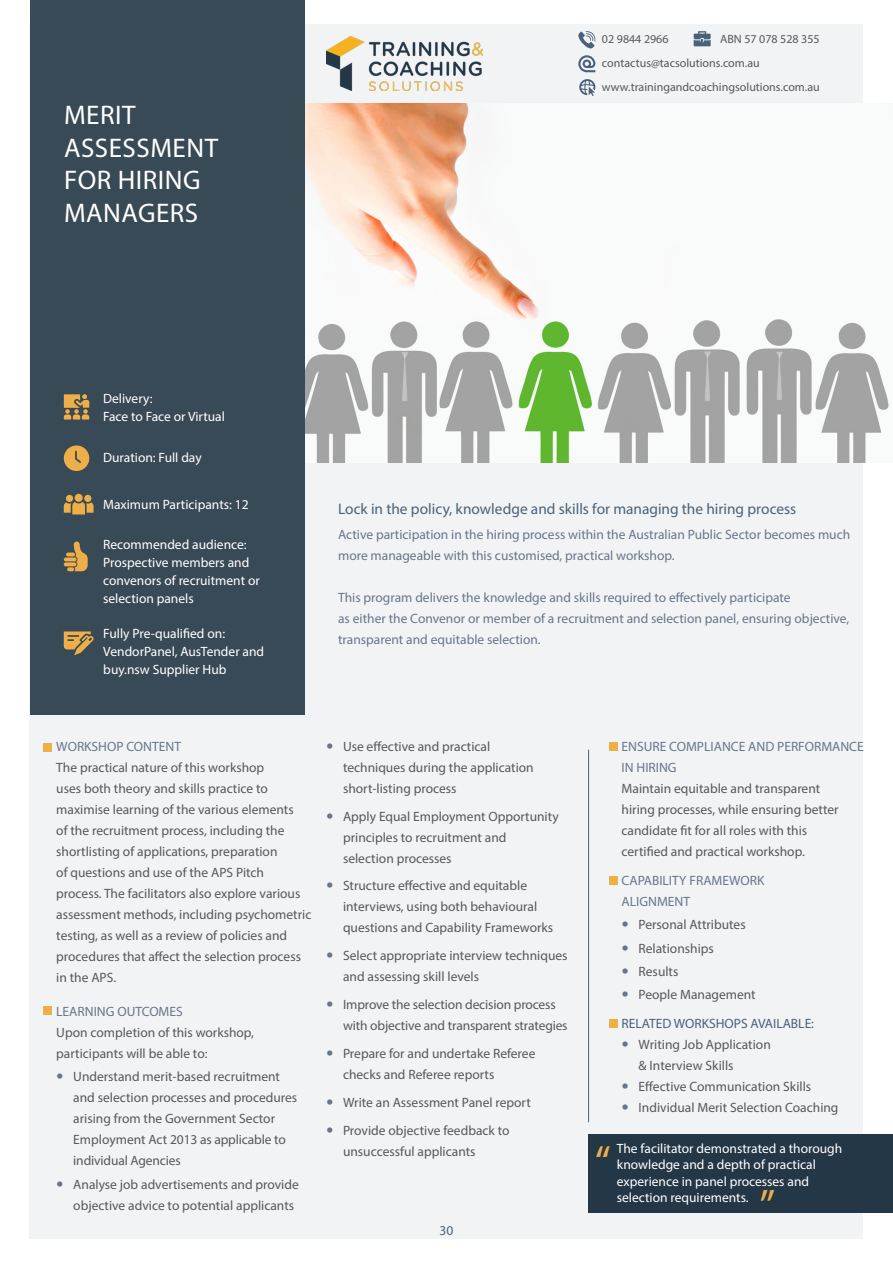
<style>
.page{position:relative;width:893px;height:1263px;background:#fff}
.page>*{position:absolute;margin:0;border:0;box-sizing:border-box;transform-origin:0 0}
._01_Body{font:45px "Myriad Pro";color:#eeae48}
.t1{font:27px/32.4px "Myriad Pro";letter-spacing:.02em;color:#fff}
._02_heading{font:15.3px "Myriad Pro";color:#49627a}
.t2{font:13.5px/21px "Myriad Pro";color:#57585a}
._05_Intro{font:13.5px/21px "Myriad Pro";color:#68768c}
._01_Body-2{font:13.5px/18px "Myriad Pro";color:#fff}
.t3{font:13.5px "Myriad Pro";color:#49627a}
._01_Body-3{font:12px/24px "Myriad Pro";color:#57585a}
</style>
<div class="page">
<div style="left:30px;top:24px;width:833px;height:1215px;background:#f2f3f4"></div>
<img style="left:305px;top:103px;width:584px;height:360px">
<div style="left:30px;top:0;width:275px;height:714px;background:#394a57"></div>
<div style="left:588px;top:1134px;width:305px;height:78px;background:#243746"></div>
<svg style="left:64px;top:495px;width:30px;height:19px"></svg>
<svg style="left:66px;top:541px;width:22px;height:30px"></svg>
<svg style="left:64px;top:445px;width:25px;height:26px"></svg>
<svg style="left:64px;top:394px;width:25px;height:26px"></svg>
<div style="left:43px;top:1006px;width:9px;height:8px;background:#eeae48"></div>
<div style="left:609px;top:742px;width:8px;height:9px;background:#eeae48"></div>
<div style="left:43px;top:743px;width:9px;height:8px;background:#eeae48"></div>
<hr style="left:588px;top:750px;width:1px;height:372px;background:#49627a">
<svg style="left:64px;top:631px;width:30px;height:24px"></svg>
<div style="left:609px;top:877px;width:8px;height:8px;background:#eeae48"></div>
<div style="left:609px;top:1019px;width:8px;height:9px;background:#eeae48"></div>
<svg style="left:579px;top:79px;width:16px;height:17px"></svg>
<svg style="left:578px;top:55px;width:17px;height:17px"></svg>
<svg style="left:578px;top:31px;width:18px;height:18px"></svg>
<svg style="left:694px;top:31px;width:17px;height:15px"></svg>
<img style="left:326px;top:37px;width:156px;height:54px">
<p class="t1" style="left:64px;top:99px;width:156px">MERIT<br>ASSESSMENT<br>FOR HIRING<br>MANAGERS</p>
<p class="_01_Body-3" style="left:720px;top:27px;width:101px">ABN 57 078 528 355</p>
<p class="_01_Body-3" style="left:602px;top:27px;width:219px">02 9844 2966 contactus@tacsolutions.com.au www.trainingandcoachingsolutions.com.au</p>
<p class="_01_Body-2" style="left:103px;top:389px;width:123px">Delivery:<br>Face to Face or Virtual</p>
<p class="_01_Body-2" style="left:103px;top:448px;width:100px">Duration: Full day</p>
<p class="_01_Body-2" style="left:103px;top:495px;width:147px">Maximum Participants: 12</p>
<p class="_01_Body-2" style="left:103px;top:535px;width:158px">Recommended audience:<br>Prospective members and convenors of recruitment or selection panels</p>
<p class="_01_Body-2" style="left:103px;top:624px;width:162px">Fully Pre-qualified on:<br>VendorPanel, AusTender and buy.nsw Supplier Hub</p>
<p class="_05_Intro" style="left:56px;top:736px;width:126px">WORKSHOP CONTENT</p>
<p class="t2" style="left:56px;top:757px;width:257px">The practical nature of this workshop<br>uses both theory and skills practice to maximise learning of the various elements<br>of the recruitment process, including the shortlisting of applications, preparation<br>of questions and use of the APS Pitch process. The facilitators also explore various assessment methods, including psychometric testing, as well as a review of policies and procedures that affect the selection process in the APS.</p>
<p class="_05_Intro" style="left:56px;top:1000px;width:128px">LEARNING OUTCOMES</p>
<p class="t2" style="left:56px;top:1021px;width:199px">Upon completion of this workshop, participants will be able to:</p>
<p class="t2" style="left:73px;top:1065px;width:225px">Understand merit-based recruitment and selection processes and procedures arising from the Government Sector Employment Act 2013 as applicable to individual Agencies</p>
<p class="t2" style="left:73px;top:1174px;width:227px">Analyse job advertisements and provide objective advice to potential applicants</p>
<p class="_02_heading" style="left:338px;top:499px;width:460px">Lock in the policy, knowledge and skills for managing the hiring process</p>
<p class="_05_Intro" style="left:338px;top:524px;width:514px">Active participation in the hiring process within the Australian Public Sector becomes much more manageable with this customised, practical workshop.</p>
<p class="_05_Intro" style="left:338px;top:587px;width:513px">This program delivers the knowledge and skills required to effectively participate<br>as either the Convenor or member of a recruitment and selection panel, ensuring objective, transparent and equitable selection.</p>
<p class="t2" style="left:343px;top:736px;width:192px">Use effective and practical techniques during the application short-listing process</p>
<p class="t2" style="left:343px;top:805px;width:217px">Apply Equal Employment Opportunity principles to recruitment and selection processes</p>
<p class="t2" style="left:343px;top:875px;width:212px">Structure effective and equitable interviews, using both behavioural questions and Capability Frameworks</p>
<p class="t2" style="left:343px;top:945px;width:226px">Select appropriate interview techniques and assessing skill levels</p>
<p class="t2" style="left:343px;top:994px;width:226px">Improve the selection decision process with objective and transparent strategies</p>
<p class="t2" style="left:343px;top:1043px;width:194px">Prepare for and undertake Referee checks and Referee reports</p>
<p class="t2" style="left:343px;top:1091px;width:189px">Write an Assessment Panel report</p>
<p class="t2" style="left:343px;top:1119px;width:168px">Provide objective feedback to unsuccessful applicants</p>
<p class="t3" style="left:440px;top:1222px;width:15px">30</p>
<p class="_05_Intro" style="left:622px;top:736px;width:244px">ENSURE COMPLIANCE AND PERFORMANCE<br>IN HIRING</p>
<p class="t2" style="left:622px;top:778px;width:219px">Maintain equitable and transparent hiring processes, while ensuring better candidate fit for all roles with this certified and practical workshop.</p>
<p class="_05_Intro" style="left:622px;top:870px;width:144px">CAPABILITY FRAMEWORK<br>ALIGNMENT</p>
<p class="t2" style="left:639px;top:914px;width:109px">Personal Attributes</p>
<p class="t2" style="left:639px;top:937px;width:77px">Relationships</p>
<p class="t2" style="left:639px;top:960px;width:41px">Results</p>
<p class="t2" style="left:639px;top:984px;width:119px">People Management</p>
<p class="t3" style="left:622px;top:1015px;width:194px">RELATED WORKSHOPS AVAILABLE:</p>
<p class="t2" style="left:639px;top:1034px;width:134px">Writing Job Application &amp; Interview Skills</p>
<p class="t2" style="left:639px;top:1076px;width:174px">Effective Communication Skills</p>
<p class="t2" style="left:639px;top:1097px;width:201px">Individual Merit Selection Coaching</p>
<p class="_01_Body-2" style="left:617px;top:1140px;width:227px;line-height:16.2px">The facilitator demonstrated a thorough knowledge and a depth of practical experience in panel processes and selection requirements.</p>
<p class="_01_Body" style="left:595px;top:1134px;width:17px">“</p>
<p class="_01_Body" style="left:776px;top:1212px;width:17px;rotate:-180deg">“</p>
</div>
